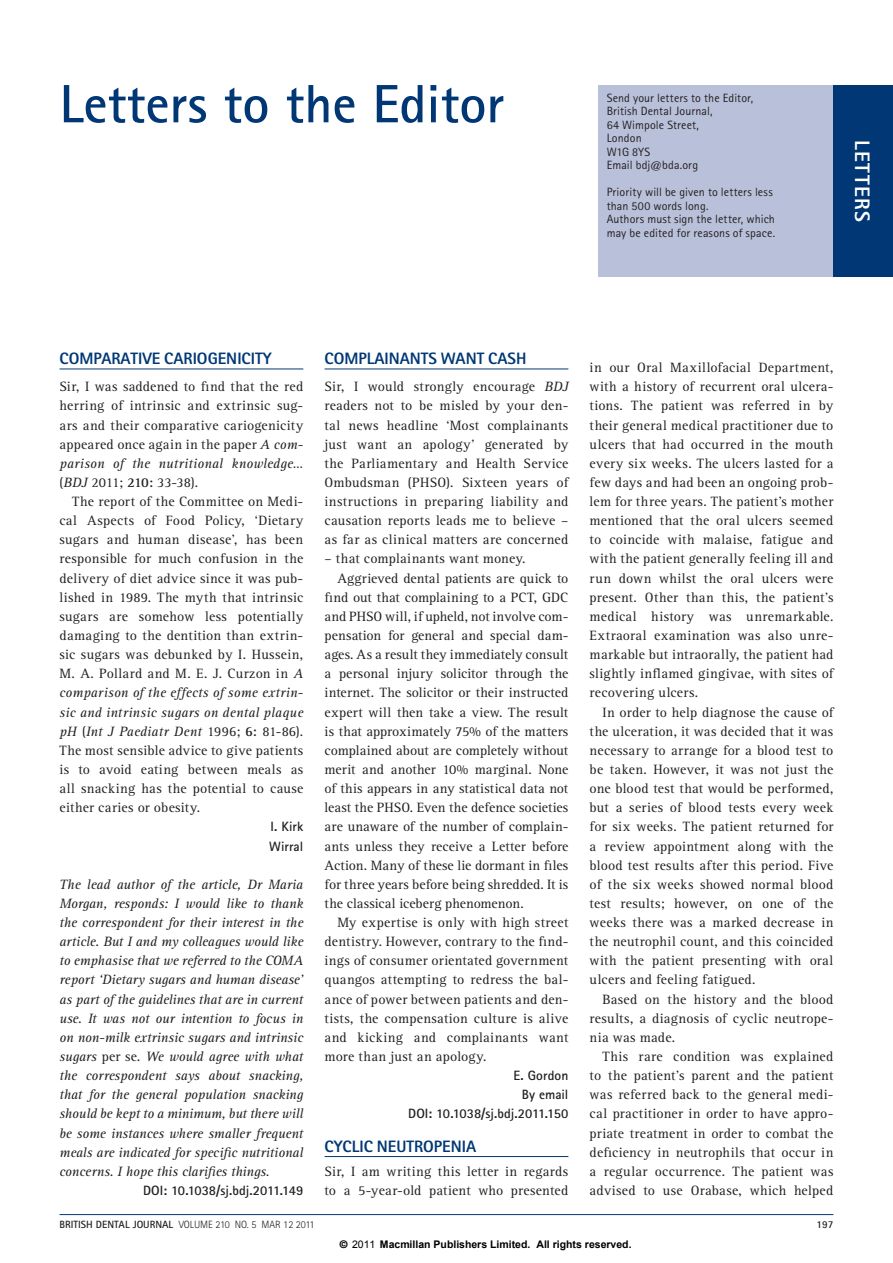
<style>
.page{position:relative;width:893px;height:1263px;background:#fff}
.page>*{position:absolute;margin:0;border:0;box-sizing:border-box;transform-origin:0 0}
._1_BDJ_main_heading{font:700 54px "Rotis Sans Serif Std";color:#013775}
.t1{font:800 21px "Rotis Sans Serif Std";letter-spacing:.055em;color:#fff}
._1_BDJ_letters_headi{font:800 16.5px "Rotis Sans Serif Std";color:#013775}
._1_BDJ_body{font:13.95px/19.2px "Rotis Serif Std";letter-spacing:.015em;color:#231f20;text-align:justify}
._1_BDJ_body_fullout{font:13.95px/19.2px "Rotis Serif Std";letter-spacing:.02em;color:#231f20;text-align:justify}
._1_BDJ_body_fullout-2{font:italic 13.95px/19.2px "Rotis Serif Std";letter-spacing:-.01em;color:#231f20;text-align:justify}
._1_BDJ_letters_autho{font:700 13.5px "Rotis Sans Serif Std";color:#231f20}
._1_BDJ_in_brief{font:12px/13.5px "Rotis Sans Serif Std";letter-spacing:.01em;color:#231f20}
.t2{font:700 10.5px "Arial";color:#000}
.t3{font:300 10.5px "Rotis Sans Serif Std";color:#231f20}
.t4{font:700 10.5px "Rotis Sans Serif Std";color:#231f20}
.s1{font-style:italic}
.s2{font-weight:700}
.s3{font-style:normal}
.s4{font-family:"Helvetica"}
.s5{font-weight:400}
</style>
<div class="page">
<hr style="left:60px;top:369px;width:243px;height:1px;background:#013775">
<hr style="left:325px;top:369px;width:243px;height:1px;background:#013775">
<hr style="left:325px;top:1156px;width:243px;height:1px;background:#013775">
<hr style="left:60px;top:1214px;width:773px;height:1px;background:#013775">
<div style="left:598px;top:85px;width:295px;height:191px;background:#b9c0d9"></div>
<div style="left:833px;top:85px;width:60px;height:191px;background:#013775"></div>
<p class="_1_BDJ_main_heading" style="left:60px;top:70px;width:446px">Letters to the Editor</p>
<p class="_1_BDJ_in_brief" style="left:607px;top:91px;width:148px">Send your letters to the Editor,<br>British Dental Journal,<br>64 Wimpole Street,<br>London<br>W1G 8YS<br>Email bdj@bda.org</p>
<p class="_1_BDJ_in_brief" style="left:607px;top:185px;width:168px">Priority will be given to letters less than 500 words long.</p>
<p class="_1_BDJ_in_brief" style="left:607px;top:212px;width:170px">Authors must sign the letter, which may be edited for reasons of space.</p>
<p class="t1" style="left:876px;top:140px;width:83px;rotate:90deg">LETTERS</p>
<p class="_1_BDJ_letters_headi" style="left:60px;top:348px;width:214px">COMPARATIVE CARIOGENICITY</p>
<p class="_1_BDJ_body_fullout" style="left:60px;top:377px;width:245px">Sir, I was saddened to find that the red herring of intrinsic and extrinsic sug&shy;ars and their comparative cariogenicity appeared once again in the paper <span class="s1">A com&shy;parison of the nutritional knowledge… </span>(<span class="s1">BDJ</span> 2011; <span class="s2">210:</span> 33-38).</p>
<p class="_1_BDJ_body" style="left:60px;top:492px;width:245px;text-indent:13px">The report of the Committee on Medi&shy;cal Aspects of Food Policy, ‘Dietary sugars and human disease’, has been responsible for much confusion in the delivery of diet advice since it was pub&shy;lished in 1989. The myth that intrinsic sugars are somehow less potentially damaging to the dentition than extrin&shy;sic sugars was debunked by I. Hussein, M. A. Pollard and M. E. J. Curzon in <span class="s1">A comparison of the effects of some extrin&shy;sic and intrinsic sugars on dental plaque pH</span> (<span class="s1">Int J Paediatr Dent</span> 1996; <span class="s2">6:</span> 81-86).<br>The most sensible advice to give patients is to avoid eating between meals as all snacking has the potential to cause either caries or obesity.</p>
<p class="_1_BDJ_letters_autho" style="left:270px;top:818px;width:34px">I. Kirk</p>
<p class="_1_BDJ_letters_autho" style="left:269px;top:837px;width:36px">Wirral</p>
<p class="_1_BDJ_body_fullout-2" style="left:60px;top:875px;width:245px">The lead author of the article, Dr Maria Morgan, responds: I would like to thank the correspondent for their interest in the article. But I and my colleagues would like to emphasise that we referred to the COMA report ‘Dietary sugars and human disease’ as part of the guidelines that are in current use. It was not our intention to focus in on non-milk extrinsic sugars and intrinsic sugars <span class="s3">per se</span>. We would agree with what the correspondent says about snacking, that for the general population snacking should be kept to a minimum, but there will be some instances where smaller frequent meals are indicated for specific nutritional concerns. I hope this clarifies things.</p>
<p class="_1_BDJ_letters_autho" style="left:143px;top:1182px;width:162px">DOI: 10.1038/sj.bdj.2011.149</p>
<p class="_1_BDJ_letters_headi" style="left:325px;top:348px;width:203px">COMPLAINANTS WANT CASH</p>
<p class="_1_BDJ_body_fullout" style="left:325px;top:377px;width:245px">Sir, I would strongly encourage <span class="s1">BDJ </span>readers not to be misled by your den&shy;tal news headline ‘Most complainants just want an apology’ generated by the Parliamentary and Health Service Ombudsman (PHSO). Sixteen years of instructions in preparing liability and causation reports leads me to believe – as far as clinical matters are concerned</p>
<p class="_1_BDJ_body_fullout" style="left:325px;top:550px;width:203px">– that complainants want money.</p>
<p class="_1_BDJ_body" style="left:325px;top:569px;width:245px;text-indent:13px">Aggrieved dental patients are quick to find out that complaining to a PCT, GDC and PHSO will, if upheld, not involve com&shy;pensation for general and special dam&shy;ages. As a result they immediately consult a personal injury solicitor through the internet. The solicitor or their instructed expert will then take a view. The result is that approximately 75% of the matters complained about are completely without merit and another 10% marginal. None of this appears in any statistical data not least the PHSO. Even the defence societies are unaware of the number of complain&shy;ants unless they receive a Letter before Action. Many of these lie dormant in files for three years before being shredded. It is the classical iceberg phenomenon.</p>
<p class="_1_BDJ_body" style="left:325px;top:913px;width:245px;text-indent:13px">My expertise is only with high street dentistry. However, contrary to the find&shy;ings of consumer orientated government quangos attempting to redress the bal&shy;ance of power between patients and den&shy;tists, the compensation culture is alive and kicking and complainants want more than just an apology.</p>
<p class="_1_BDJ_letters_autho" style="left:513px;top:1067px;width:57px">E. Gordon</p>
<p class="_1_BDJ_letters_autho" style="left:522px;top:1086px;width:48px">By email</p>
<p class="_1_BDJ_letters_autho" style="left:408px;top:1105px;width:162px">DOI: 10.1038/sj.bdj.2011.150</p>
<p class="_1_BDJ_letters_headi" style="left:325px;top:1136px;width:153px">CYCLIC NEUTROPENIA</p>
<p class="_1_BDJ_body_fullout" style="left:325px;top:1162px;width:245px">Sir, I am writing this letter in regards to a 5-year-old patient who presented</p>
<p class="_1_BDJ_body_fullout" style="left:590px;top:358px;width:245px">in our Oral Maxillofacial Department, with a history of recurrent oral ulcera&shy;tions. The patient was referred in by their general medical practitioner due to ulcers that had occurred in the mouth every six weeks. The ulcers lasted for a few days and had been an ongoing prob&shy;lem for three years. The patient’s mother mentioned that the oral ulcers seemed to coincide with malaise, fatigue and with the patient generally feeling ill and run down whilst the oral ulcers were present. Other than this, the patient’s medical history was unremarkable.<br>Extraoral examination was also unre&shy;markable but intraorally, the patient had slightly inflamed gingivae, with sites of recovering ulcers.</p>
<p class="_1_BDJ_body" style="left:590px;top:703px;width:245px;text-indent:13px">In order to help diagnose the cause of the ulceration, it was decided that it was necessary to arrange for a blood test to be taken. However, it was not just the one blood test that would be performed, but a series of blood tests every week for six weeks. The patient returned for a review appointment along with the blood test results after this period. Five of the six weeks showed normal blood test results; however, on one of the weeks there was a marked decrease in the neutrophil count, and this coincided with the patient presenting with oral ulcers and feeling fatigued.</p>
<p class="_1_BDJ_body" style="left:590px;top:990px;width:245px;text-indent:13px">Based on the history and the blood results, a diagnosis of cyclic neutrope&shy;nia was made.</p>
<p class="_1_BDJ_body" style="left:590px;top:1047px;width:245px;text-indent:13px">This rare condition was explained to the patient’s parent and the patient was referred back to the general medi&shy;cal practitioner in order to have appro&shy;priate treatment in order to combat the deficiency in neutrophils that occur in a regular occurrence. The patient was advised to use Orabase, which helped</p>
<p class="t3" style="left:60px;top:1218px;width:257px"><span class="s2">BRITISH DENTAL JOURNAL</span> VOLUME 210 NO. 5 MAR 12 2011</p>
<p class="t4" style="left:816px;top:1217px;width:18px">197</p>
<p class="t2" style="left:340px;top:1237px;width:293px"><span class="s4">©</span> <span class="s5">2011</span> Macmillan Publishers Limited. All rights reserved.</p>
</div>
